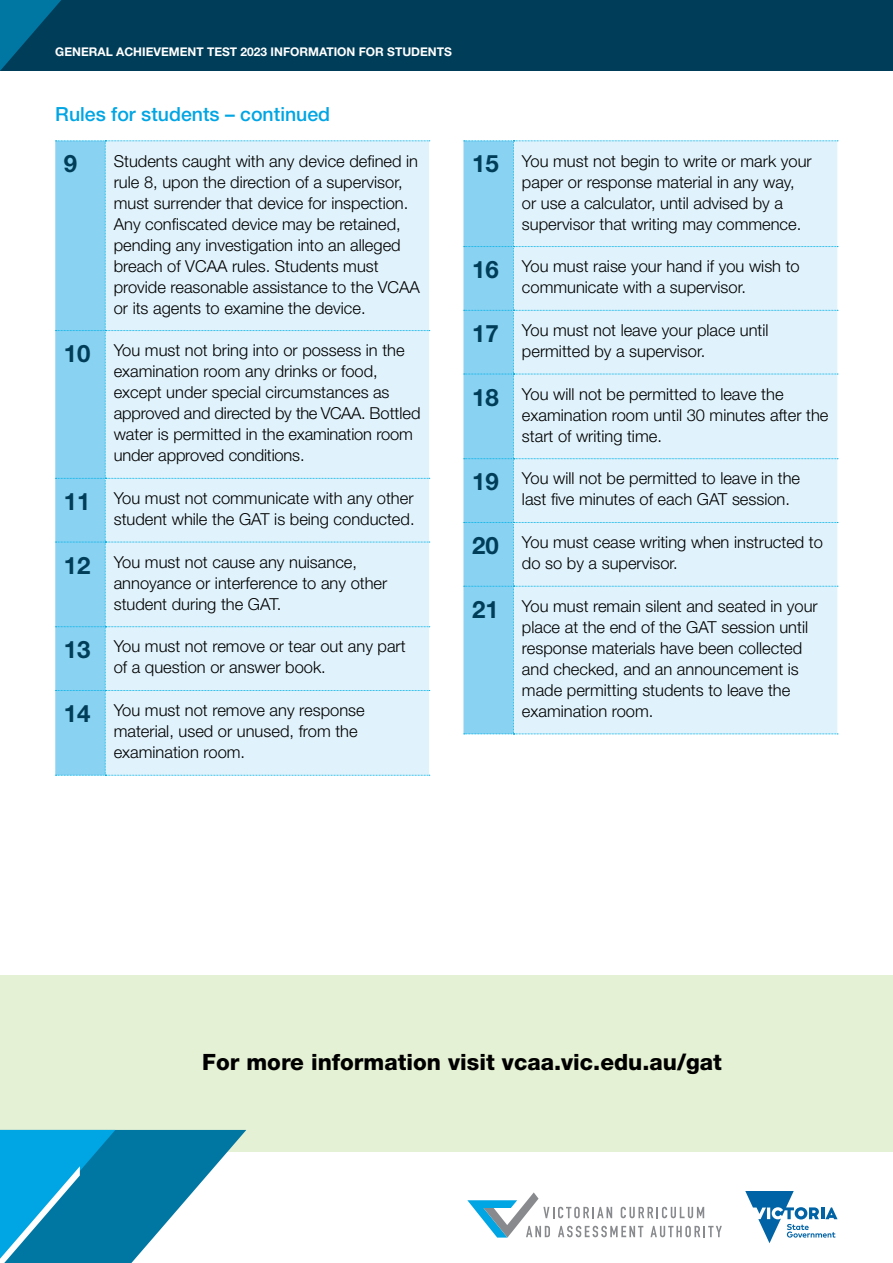
<style>
.page{position:relative;width:893px;height:1263px;background:#fff}
.page>*{position:absolute;margin:0;border:0;box-sizing:border-box;transform-origin:0 0}
.t1{font:700 24px "Helvetica Neue LT";color:#003d58}
.t2{font:800 22.5px "Helvetica Neue LT";color:#000}
.t3{font:500 19.5px "Helvetica Neue LT";color:#00a5e3}
.t4{font:300 16.5px/21px "Helvetica Neue LT";color:#000}
.t5{font:700 12px "Helvetica Neue LT";color:#fff}
.s1{font-weight:700;font-size:24px;color:#003d58}
</style>
<div class="page">
<div style="left:0;top:0;width:893px;height:71px;background:#003d58"></div>
<div style="left:0;top:975px;width:893px;height:177px;background:#e5f1d4"></div>
<svg style="left:467px;top:1192px;width:255px;height:45px"></svg>
<svg style="left:745px;top:1191px;width:92px;height:52px"></svg>
<svg style="left:0;top:1130px;width:246px;height:133px"></svg>
<svg style="left:55px;top:141px;width:375px;height:635px;background:#d3edf9"></svg>
<svg style="left:463px;top:141px;width:375px;height:594px;background:#d2edf9"></svg>
<svg style="left:0;top:0;width:61px;height:71px"></svg>
<p class="t5" style="left:55px;top:44px;width:398px">GENERAL ACHIEVEMENT TEST 2023 INFORMATION FOR STUDENTS</p>
<p class="t3" style="left:55px;top:103px;width:276px">Rules for students – continued</p>
<h1 class="t1" style="left:64px;top:149px;width:15px">9</h1>
<p class="t4" style="left:114px;top:150px;width:308px">Students caught with any device defined in rule 8, upon the direction of a supervisor, must surrender that device for inspection.<br>Any confiscated device may be retained, pending any investigation into an alleged breach of VCAA rules. Students must provide reasonable assistance to the VCAA or its agents to examine the device.</p>
<p class="t4" style="left:114px;top:340px;width:308px;text-indent:-50px"><span class="s1">10</span> You must not bring into or possess in the examination room any drinks or food, except under special circumstances as approved and directed by the VCAA. Bottled water is permitted in the examination room under approved conditions.</p>
<p class="t4" style="left:64px;top:487px;width:352px;text-align:right"><span class="s1">11</span> You must not communicate with any other student while the GAT is being conducted.</p>
<p class="t4" style="left:114px;top:551px;width:275px;text-indent:-50px"><span class="s1">12</span> You must not cause any nuisance, annoyance or interference to any other student during the GAT.</p>
<p class="t4" style="left:114px;top:636px;width:293px;text-indent:-50px"><span class="s1">13</span> You must not remove or tear out any part of a question or answer book.</p>
<p class="t4" style="left:114px;top:699px;width:252px;text-indent:-50px"><span class="s1">14</span> You must not remove any response material, used or unused, from the examination room.</p>
<p class="t4" style="left:522px;top:150px;width:291px;text-indent:-50px"><span class="s1">15</span> You must not begin to write or mark your paper or response material in any way, or use a calculator, until advised by a supervisor that writing may commence.</p>
<p class="t4" style="left:472px;top:256px;width:329px;text-align:center"><span class="s1">16</span> You must raise your hand if you wish to communicate with a supervisor.</p>
<p class="t4" style="left:522px;top:319px;width:248px;text-indent:-50px"><span class="s1">17</span> You must not leave your place until permitted by a supervisor.</p>
<p class="t4" style="left:522px;top:383px;width:308px;text-indent:-50px"><span class="s1">18</span> You will not be permitted to leave the examination room until 30 minutes after the start of writing time.</p>
<p class="t4" style="left:522px;top:468px;width:280px;text-indent:-50px"><span class="s1">19</span> You will not be permitted to leave in the last five minutes of each GAT session.</p>
<p class="t4" style="left:522px;top:531px;width:303px;text-indent:-50px"><span class="s1">20</span> You must cease writing when instructed to do so by a supervisor.</p>
<p class="t4" style="left:522px;top:595px;width:297px;text-indent:-50px"><span class="s1">21</span> You must remain silent and seated in your place at the end of the GAT session until response materials have been collected and checked, and an announcement is made permitting students to leave the examination room.</p>
<h2 class="t2" style="left:202px;top:1048px;width:521px">For more information visit vcaa.vic.edu.au/gat</h2>
</div>
